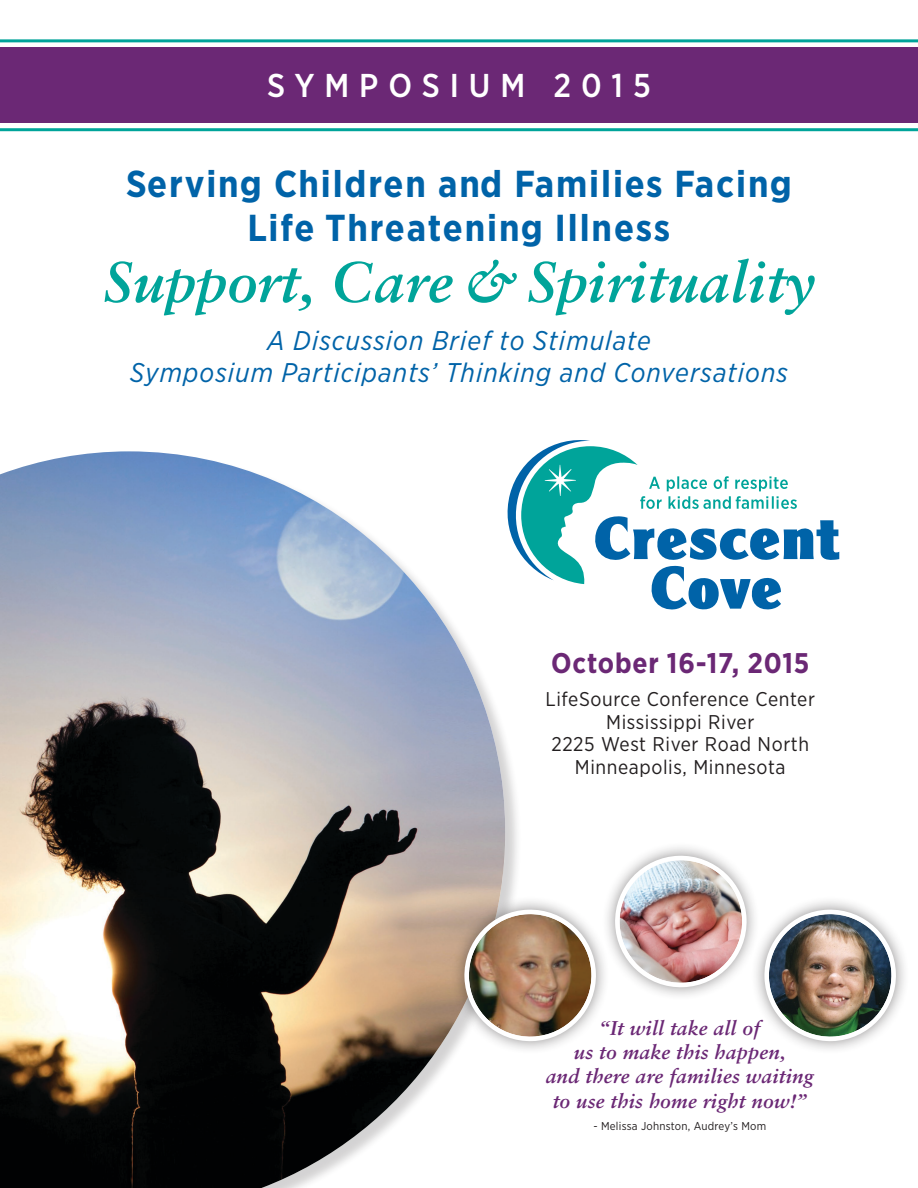
<style>
.page{position:relative;width:918px;height:1188px;background:#fff}
.page>*{position:absolute;margin:0;border:0;box-sizing:border-box;transform-origin:0 0}
.t1{font:italic 700 57px "Sabon";letter-spacing:.01em;color:#00a49a}
.t2{font:700 37.5px "Gotham Narrow";letter-spacing:.05em;color:#0063a8}
.t3{font:500 33px "Gotham Narrow";letter-spacing:.3em;color:#fff}
.t4{font:700 28.35px "Gotham Narrow";letter-spacing:.03em;color:#6b2875}
.t5{font:italic 27px/31.5px "Gotham Narrow";letter-spacing:.04em;color:#0063a8;text-align:center}
.t6{font:italic 700 19.95px/24.3px "Sabon";letter-spacing:.01em;color:#6b2875;text-align:center}
.t7{font:19.8px "Gotham Narrow";letter-spacing:.03em;color:#231f20}
.t8{font:11.4px "Gotham Narrow";letter-spacing:.02em;color:#231f20}
</style>
<div class="page">
<div style="left:0;top:48px;width:918px;height:75px;background:#6b2875"></div>
<img style="left:0;top:451px;width:505px;height:737px">
<svg style="left:508px;top:440px;width:331px;height:169px"></svg>
<hr style="left:0;top:128px;width:918px;height:3px;background:#00a49a">
<div style="left:750px;top:896px;width:160px;height:159px;background:#231f20;opacity:.5"></div>
<img style="left:764px;top:909px;width:133px;height:135px">
<div style="left:601px;top:842px;width:159px;height:159px;background:#231f20;opacity:.5"></div>
<img style="left:614px;top:855px;width:133px;height:135px">
<div style="left:450px;top:896px;width:160px;height:159px;background:#231f20;opacity:.5"></div>
<img style="left:464px;top:909px;width:133px;height:135px">
<hr style="left:0;top:39px;width:918px;height:3px;background:#00a49a">
<p class="t3" style="left:267px;top:64px;width:385px">SYMPOSIUM 2015</p>
<p class="t2" style="left:126px;top:160px;width:667px">Serving Children and Families Facing</p>
<p class="t2" style="left:248px;top:203px;width:424px">Life Threatening Illness</p>
<p class="t1" style="left:103px;top:248px;width:714px">Support, Care &amp; Spirituality</p>
<p class="t5" style="left:130px;top:324px;width:660px">A Discussion Brief to Stimulate<br>Symposium Participants’ Thinking and Conversations</p>
<p class="t4" style="left:551px;top:645px;width:260px">October 16-17, 2015</p>
<p class="t7" style="left:545px;top:687px;width:271px">LifeSource Conference Center</p>
<p class="t7" style="left:606px;top:709px;width:150px">Mississippi River</p>
<p class="t7" style="left:551px;top:732px;width:259px">2225 West River Road North</p>
<p class="t7" style="left:575px;top:755px;width:212px">Minneapolis, Minnesota</p>
<p class="t6" style="left:546px;top:1016px;width:270px">“It will take all of<br>us to make this happen,<br>and there are families waiting to use this home right now!”</p>
<p class="t8" style="left:593px;top:1119px;width:174px">- Melissa Johnston, Audrey’s Mom</p>
</div>
